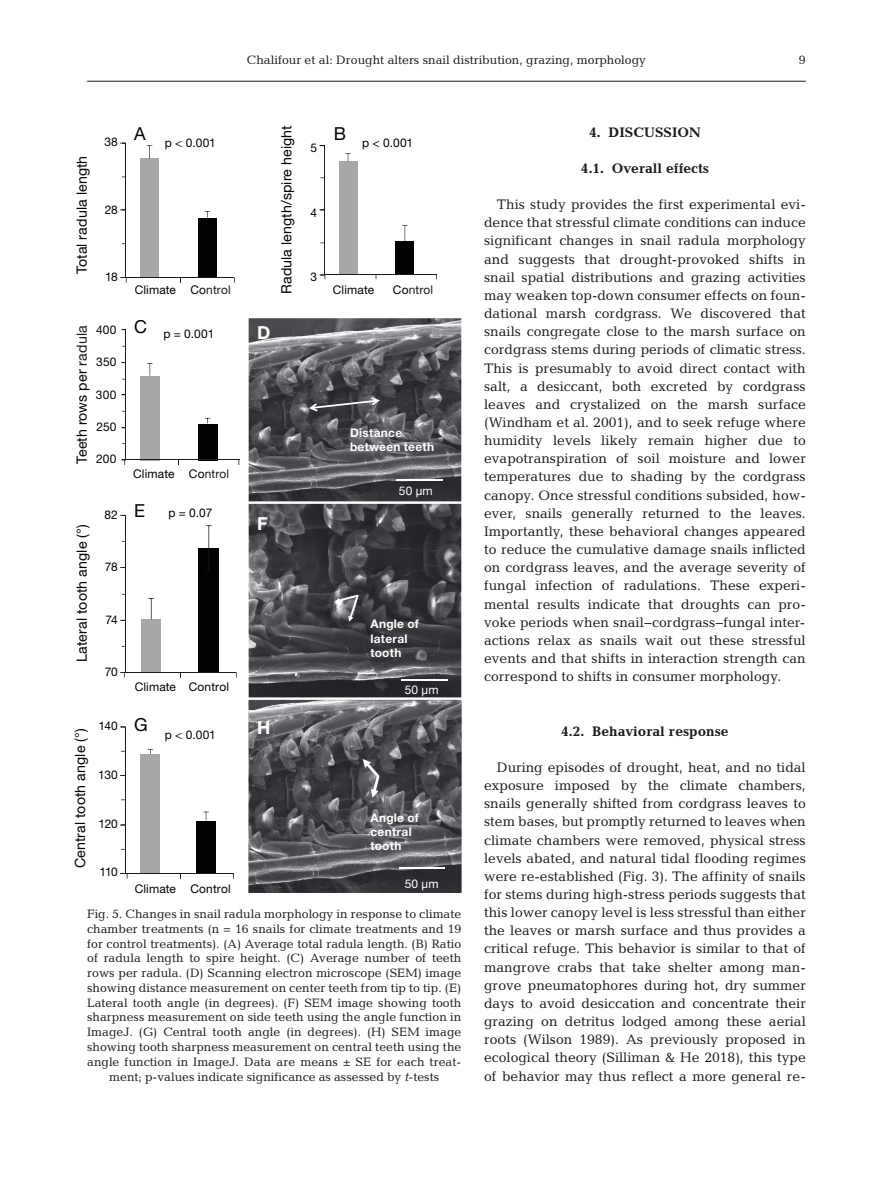
<style>
.page{position:relative;width:893px;height:1178px;background:#fff}
.page>*{position:absolute;margin:0;border:0;box-sizing:border-box;transform-origin:0 0}
.t1{font:18px "Helvetica Neue";color:#030202}
.t2{font:700 18px "Helvetica Neue";color:#fff}
.t3{font:14.1px "Helvetica Neue";letter-spacing:.01em;color:#030202}
.t4{font:13.95px/18.1px "Candida";color:#1b1c20;text-align:justify}
.t5{font:700 13.95px "Candida";color:#1b1c20}
.t6{font:12.3px/14.7px "Candida";color:#1b1c20;text-align:center}
.t7{font:12px "Helvetica Neue";letter-spacing:.01em;color:#030202}
.t8{font:700 12px/14.4px "Helvetica Neue";letter-spacing:.02em;color:#fff}
.t9{font:12px "Helvetica Neue";letter-spacing:.015em;color:#1b1c20}
.t10{font:12px "Helvetica Neue";letter-spacing:.015em;color:#fff}
.s1{color:#030202}
.s2{color:#1b1c20}
.s3{font-family:"Oblique Straight Plain"}
</style>
<div class="page">
<hr style="left:87px;top:81px;width:719px;height:1px;background:#1b1c20">
<div style="left:339px;top:161px;width:18px;height:114px;background:#a6a7a7"></div>
<div style="left:395px;top:241px;width:19px;height:34px;background:#030202"></div>
<svg style="left:345px;top:153px;width:6px;height:8px"></svg>
<svg style="left:402px;top:225px;width:6px;height:16px"></svg>
<hr style="left:325px;top:146px;width:1px;height:129px;background:#1b1c20">
<hr style="left:325px;top:275px;width:111px;height:1px;background:#1b1c20">
<svg style="left:319px;top:275px;width:7px;height:4px"></svg>
<svg style="left:248px;top:318px;width:214px;height:184px;background:#5d5c60"></svg>
<svg style="left:248px;top:503px;width:214px;height:195px;background:#49474b"></svg>
<svg style="left:334px;top:595px;width:25px;height:27px"></svg>
<hr style="left:396px;top:479px;width:47px;height:2px;background:#fff">
<hr style="left:401px;top:679px;width:47px;height:1px;background:#fff">
<div style="left:199px;top:218px;width:18px;height:60px;background:#030202"></div>
<div style="left:140px;top:158px;width:19px;height:120px;background:#a6a7a7"></div>
<svg style="left:147px;top:145px;width:5px;height:14px"></svg>
<hr style="left:125px;top:143px;width:1px;height:135px;background:#1b1c20">
<hr style="left:126px;top:277px;width:108px;height:1px;background:#1b1c20">
<svg style="left:120px;top:277px;width:7px;height:6px"></svg>
<div style="left:141px;top:619px;width:20px;height:53px;background:#a6a7a7"></div>
<div style="left:199px;top:549px;width:20px;height:124px;background:#030202"></div>
<svg style="left:148px;top:598px;width:6px;height:21px"></svg>
<svg style="left:206px;top:525px;width:6px;height:45px"></svg>
<hr style="left:125px;top:515px;width:1px;height:157px;background:#1b1c20">
<hr style="left:126px;top:672px;width:110px;height:1px;background:#1b1c20">
<svg style="left:120px;top:672px;width:6px;height:5px"></svg>
<div style="left:198px;top:424px;width:19px;height:36px;background:#030202"></div>
<div style="left:140px;top:376px;width:19px;height:84px;background:#a6a7a7"></div>
<svg style="left:147px;top:363px;width:6px;height:13px"></svg>
<hr style="left:125px;top:330px;width:1px;height:130px;background:#1b1c20">
<hr style="left:126px;top:459px;width:114px;height:1px;background:#1b1c20">
<svg style="left:121px;top:459px;width:5px;height:6px"></svg>
<div style="left:140px;top:754px;width:20px;height:119px;background:#a6a7a7"></div>
<div style="left:196px;top:820px;width:20px;height:53px;background:#030202"></div>
<svg style="left:203px;top:812px;width:6px;height:8px"></svg>
<hr style="left:125px;top:727px;width:1px;height:146px;background:#1b1c20">
<hr style="left:126px;top:873px;width:108px;height:1px;background:#1b1c20">
<svg style="left:120px;top:873px;width:8px;height:6px"></svg>
<img style="left:249px;top:700px;width:213px;height:193px">
<hr style="left:400px;top:867px;width:45px;height:2px;background:#fff">
<svg style="left:363px;top:759px;width:16px;height:39px"></svg>
<p class="t6" style="left:247px;top:53px;width:401px">Chalifour et al: Drought alters snail distribution, grazing, morphology</p>
<p class="t6" style="left:799px;top:53px;width:8px">9</p>
<p class="t3" style="left:77px;top:274px;width:120px;rotate:-90deg">Total radula length</p>
<p class="t7" style="left:105px;top:138px;width:15px">38</p>
<p class="t7" style="left:105px;top:205px;width:15px">28</p>
<p class="t7" style="left:105px;top:273px;width:14px">18</p>
<p class="t3" style="left:281px;top:294px;width:170px;rotate:-90deg">Radula length/spire height</p>
<p class="t1" style="left:134px;top:127px;width:13px">A</p>
<p class="t1" style="left:334px;top:127px;width:14px">B</p>
<p class="t7" style="left:165px;top:138px;width:53px">p &lt; 0.001</p>
<p class="t7" style="left:311px;top:143px;width:8px">5</p>
<p class="t7" style="left:362px;top:138px;width:53px">p &lt; 0.001</p>
<p class="t7" style="left:311px;top:208px;width:8px">4</p>
<p class="t7" style="left:311px;top:273px;width:8px">3</p>
<p class="t9" style="left:190px;top:286px;width:42px"><span class="s1">Co</span>ntrol</p>
<p class="t7" style="left:135px;top:286px;width:43px">Climate</p>
<p class="t9" style="left:393px;top:286px;width:42px"><span class="s1">Co</span>ntrol</p>
<p class="t7" style="left:333px;top:286px;width:43px">Climate</p>
<p class="t1" style="left:134px;top:320px;width:14px">C</p>
<p class="t7" style="left:96px;top:325px;width:22px">400</p>
<p class="t2" style="left:257px;top:326px;width:15px">D</p>
<p class="t3" style="left:77px;top:464px;width:140px;rotate:-90deg">Teeth rows per <span class="s2">radula</span></p>
<p class="t7" style="left:163px;top:329px;width:53px">p = 0.001</p>
<p class="t7" style="left:96px;top:357px;width:22px">350</p>
<p class="t7" style="left:96px;top:390px;width:22px">300</p>
<p class="t7" style="left:97px;top:422px;width:21px">250</p>
<p class="t7" style="left:96px;top:455px;width:22px">200</p>
<p class="t3" style="left:77px;top:662px;width:139px;rotate:-90deg">Lateral tooth angle (°)</p>
<p class="t7" style="left:105px;top:510px;width:15px">82</p>
<p class="t7" style="left:105px;top:563px;width:15px">78</p>
<p class="t7" style="left:106px;top:615px;width:14px">74</p>
<p class="t7" style="left:105px;top:667px;width:15px">70</p>
<p class="t3" style="left:75px;top:868px;width:141px;rotate:-90deg">Central tooth angle (°)</p>
<p class="t7" style="left:99px;top:721px;width:21px">140</p>
<p class="t7" style="left:98px;top:770px;width:21px">130</p>
<p class="t7" style="left:99px;top:819px;width:21px">120</p>
<p class="t7" style="left:99px;top:868px;width:20px">110</p>
<p class="t7" style="left:133px;top:470px;width:43px">Climate</p>
<p class="t9" style="left:189px;top:470px;width:42px"><span class="s1">Co</span>ntrol</p>
<p class="t1" style="left:134px;top:504px;width:12px">E</p>
<p class="t7" style="left:168px;top:509px;width:46px">p = 0.07</p>
<p class="t2" style="left:257px;top:517px;width:12px">F</p>
<p class="t7" style="left:135px;top:682px;width:43px">Climate</p>
<p class="t7" style="left:189px;top:682px;width:42px">Control</p>
<p class="t1" style="left:134px;top:718px;width:15px">G</p>
<p class="t2" style="left:257px;top:721px;width:15px">H</p>
<p class="t7" style="left:165px;top:730px;width:53px">p &lt; 0.001</p>
<p class="t7" style="left:135px;top:884px;width:43px">Climate</p>
<p class="t7" style="left:190px;top:884px;width:42px">Control</p>
<p class="t8" style="left:350px;top:426px;width:86px">Distance between teeth</p>
<p class="t10" style="left:399px;top:486px;width:35px">50 µm</p>
<p class="t8" style="left:370px;top:618px;width:50px">Angle of lateral tooth</p>
<p class="t10" style="left:405px;top:686px;width:35px">50 µm</p>
<p class="t8" style="left:370px;top:811px;width:50px">Angle of central tooth</p>
<p class="t10" style="left:405px;top:879px;width:35px">50 µm</p>
<p class="t6" style="left:87px;top:908px;width:376px">Fig. 5. Changes in snail radula morphology in response to climate chamber treatments (n = 16 snails for climate treatments and 19 for control treatments). (A) Average total radula length. (B) Ratio of radula length to spire height. (C) Average number of teeth rows per radula. (D) Scanning electron microscope (SEM) image showing distance measurement on center teeth from tip to tip. (E)<br>Lateral tooth angle (in degrees). (F) SEM image showing tooth sharpness measurement on side teeth using the angle function in ImageJ. (G) Central tooth angle (in degrees). (H) SEM image showing tooth sharpness measurement on central teeth using the angle function in ImageJ. Data are means ± SE for each treat&shy;ment; p-values indicate significance as assessed by <span class="s3">t</span>-tests</p>
<p class="t5" style="left:589px;top:127px;width:113px">4. DISCUSSION</p>
<p class="t5" style="left:581px;top:163px;width:130px">4.1. Overall effects</p>
<p class="t4" style="left:484px;top:197px;width:323px;text-indent:13px">This study provides the first experimental evi&shy;dence that stressful climate conditions can induce significant changes in snail radula morphology and suggests that drought-provoked shifts in snail spatial distributions and grazing activities may weaken top-down consumer effects on foun&shy;dational marsh cordgrass. We discovered that snails congregate close to the marsh surface on cordgrass stems during periods of climatic stress.<br>This is presumably to avoid direct contact with salt, a desiccant, both excreted by cordgrass leaves and crystalized on the marsh surface (Windham et al. 2001), and to seek refuge where humidity levels likely remain higher due to evapo transpiration of soil moisture and lower temperatures due to shading by the cordgrass canopy. Once stressful conditions subsided, how&shy;ever, snails generally returned to the leaves.<br>Importantly, these behavioral changes appeared to reduce the cumulative damage snails inflicted on cordgrass leaves, and the average severity of fungal infection of radulations. These experi - mental results indicate that droughts can pro&shy;voke periods when snail−cordgrass−fungal inter&shy;actions re lax as snails wait out these stressful events and that shifts in interaction strength can correspond to shifts in consumer morphology.</p>
<p class="t5" style="left:561px;top:726px;width:169px">4.2. Behavioral response</p>
<p class="t4" style="left:484px;top:759px;width:323px;text-indent:13px">During episodes of drought, heat, and no tidal ex posure imposed by the climate chambers, snails generally shifted from cordgrass leaves to stem bases, but promptly returned to leaves when climate chambers were removed, physical stress levels abated, and natural tidal flooding regimes were re-established (Fig. 3). The affinity of snails for stems during high-stress periods suggests that this lower canopy level is less stressful than either the leaves or marsh surface and thus provides a critical refuge. This be havior is similar to that of mangrove crabs that take shelter among man&shy;grove pneumatophores during hot, dry summer days to avoid desiccation and concentrate their grazing on detritus lodged among these aerial roots (Wilson 1989). As previously proposed in ecological theory (Silliman &amp; He 2018), this type of behavior may thus reflect a more general re -</p>
</div>
